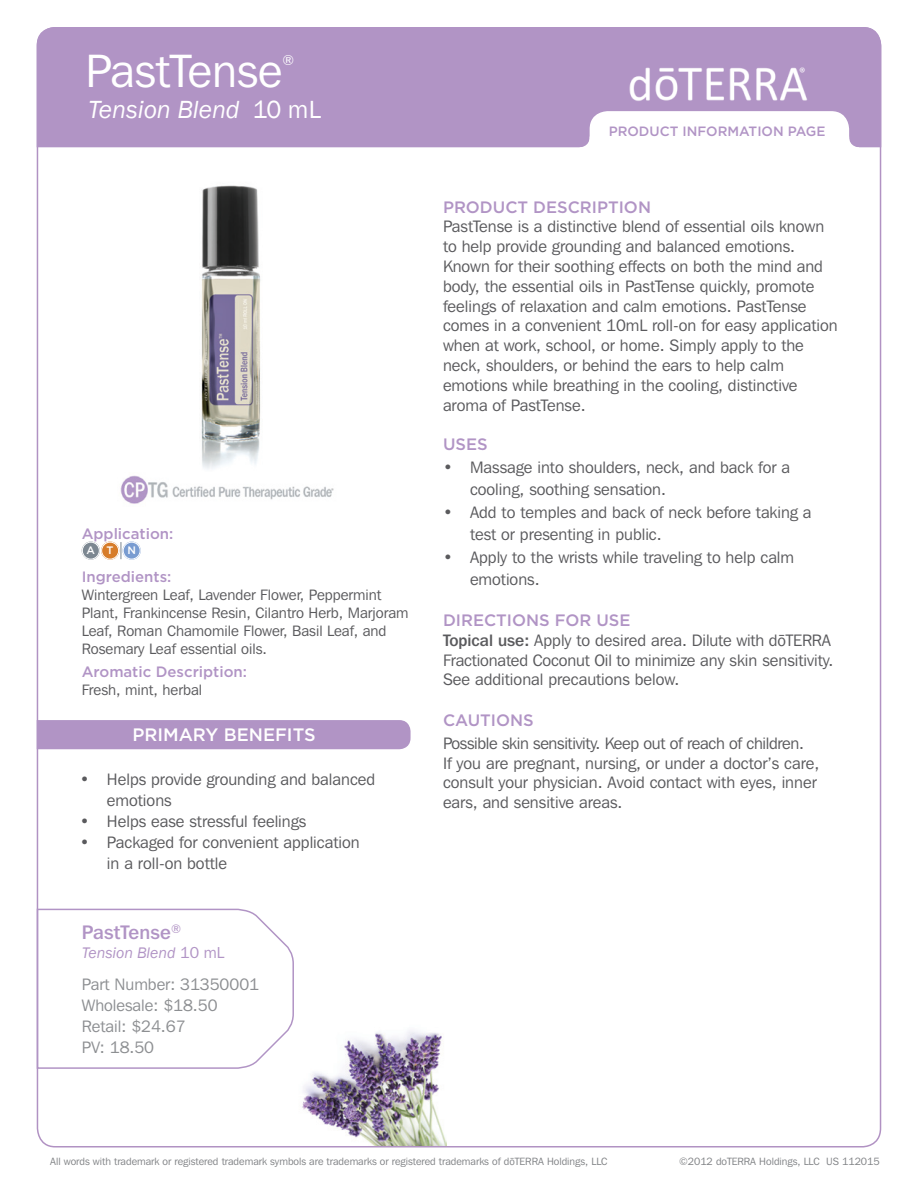
<style>
.page{position:relative;width:918px;height:1188px;background:#fff}
.page>*{position:absolute;margin:0;border:0;box-sizing:border-box;transform-origin:0 0}
.t1{font:46.5px "Franklin Gothic IT Cby BT";color:#fff}
.t2{font:italic 25.5px "Franklin Gothic";color:#fff}
.t3{font:500 19.5px "Franklin Gothic IT Cby BT";letter-spacing:.01em;color:#b194c5}
.t4{font:500 18px "Gotham";color:#fff}
.t5{font:16.5px/19.8px "Franklin Gothic IT Cby BT";color:#5a5a5d}
.t6{font:16.5px "Franklin Gothic IT Cby BT";color:#8d8f92}
.t7{font:500 16.5px "Gotham";color:#b194c5}
.t8{font:italic 15.75px "Franklin Gothic";color:#b194c5}
.t9{font:15px/18px "Franklin Gothic IT Cby BT";color:#5a5a5d}
.t10{font:500 15px "Gotham";color:#b194c5}
.t11{font:13.95px "Franklin Gothic IT Cby BT";color:#fff}
.t12{font:500 13.5px "Gotham";color:#b194c5}
.t13{font:500 10.8px "Gotham";color:#fff}
.t14{font:10.5px "Franklin Gothic IT Cby BT";color:#808285}
.s1{font-style:normal}
.s2{font-family:"Franklin Gothic IT Cby BT";font-style:normal}
.s3{font-weight:500}
.s4{font-family:"Franklin Gothic"}
</style>
<div class="page">
<img style="left:302px;top:1031px;width:144px;height:114px">
<img style="left:201px;top:185px;width:60px;height:284px">
<div style="left:37px;top:27px;width:844px;height:120px;background:#b194c5"></div>
<img style="left:618px;top:64px;width:201px;height:41px">
<svg style="left:36px;top:719px;width:375px;height:31px;background:#b69ac8"></svg>
<svg style="left:580px;top:111px;width:279px;height:37px"></svg>
<svg style="left:120px;top:542px;width:1px;height:17px"></svg>
<div style="left:82px;top:542px;width:18px;height:18px;background:#7c8791;border-radius:50%"></div>
<div style="left:82px;top:542px;width:17px;height:17px;border:1px solid #fff;border-radius:50%"></div>
<div style="left:101px;top:542px;width:18px;height:18px;background:#d77c29;border-radius:50%"></div>
<div style="left:101px;top:542px;width:18px;height:17px;border:1px solid #fff;border-radius:50%"></div>
<svg style="left:123px;top:542px;width:18px;height:18px"></svg>
<div style="left:123px;top:542px;width:17px;height:17px;border:1px solid #fff;border-radius:50%"></div>
<img style="left:120px;top:475px;width:214px;height:29px">
<svg style="left:36px;top:907px;width:258px;height:163px"></svg>
<p class="t1" style="left:85px;top:42px;width:199px">PastTense</p>
<p class="t11" style="left:283px;top:52px;width:13px">®</p>
<p class="t2" style="left:88px;top:94px;width:235px">Tension Blend <span class="s1">10 mL</span></p>
<p class="t10" style="left:82px;top:523px;width:93px">Application:</p>
<p class="t13" style="left:87px;top:543px;width:29px">A T</p>
<p class="t13" style="left:127px;top:543px;width:10px">N</p>
<p class="t10" style="left:82px;top:567px;width:91px">Ingredients:</p>
<p class="t9" style="left:82px;top:586px;width:328px">Wintergreen Leaf, Lavender Flower, Peppermint Plant, Frankincense Resin, Cilantro Herb, Marjoram Leaf, Roman Chamomile Flower, Basil Leaf, and Rosemary Leaf essential oils.</p>
<p class="t10" style="left:82px;top:662px;width:167px">Aromatic Description:</p>
<p class="t9" style="left:82px;top:680px;width:122px">Fresh, mint, herbal</p>
<p class="t4" style="left:132px;top:723px;width:185px">PRIMARY BENEFITS</p>
<p class="t5" style="left:107px;top:769px;width:270px;line-height:21px;text-indent:-27px">• Helps provide grounding and balanced emotions</p>
<p class="t5" style="left:80px;top:811px;width:228px">• Helps ease stressful feelings</p>
<p class="t5" style="left:107px;top:832px;width:254px;line-height:21px;text-indent:-27px">• Packaged for convenient application in a roll-on bottle</p>
<p class="t3" style="left:82px;top:920px;width:101px">PastTense<sup>®</sup></p>
<p class="t8" style="left:82px;top:943px;width:144px">Tension Blend <span class="s2">10 mL</span></p>
<p class="t6" style="left:82px;top:974px;width:179px">Part Number: 31350001</p>
<p class="t6" style="left:82px;top:995px;width:137px">Wholesale: $18.50</p>
<p class="t6" style="left:82px;top:1016px;width:105px">Retail: $24.67</p>
<p class="t6" style="left:82px;top:1037px;width:74px">PV: 18.50</p>
<p class="t12" style="left:609px;top:123px;width:218px">PRODUCT INFORMATION PAGE</p>
<p class="t7" style="left:443px;top:196px;width:210px">PRODUCT DESCRIPTION</p>
<p class="t5" style="left:443px;top:217px;width:396px">PastTense is a distinctive blend of essential oils known to help provide grounding and balanced emotions.<br>Known for their soothing effects on both the mind and body, the essential oils in PastTense quickly, promote feelings of relaxation and calm emotions. PastTense comes in a convenient 10mL roll-on for easy application when at work, school, or home. Simply apply to the neck, shoulders, or behind the ears to help calm emotions while breathing in the cooling, distinctive aroma of PastTense.</p>
<p class="t7" style="left:443px;top:434px;width:46px">USES</p>
<p class="t5" style="left:470px;top:456px;width:322px;line-height:22.5px;text-indent:-27px">• Massage into shoulders, neck, and back for a cooling, soothing sensation.</p>
<p class="t5" style="left:470px;top:501px;width:343px;line-height:22.5px;text-indent:-27px">• Add to temples and back of neck before taking a test or presenting in public.</p>
<p class="t5" style="left:470px;top:546px;width:326px;line-height:22.5px;text-indent:-27px">• Apply to the wrists while traveling to help calm emotions.</p>
<p class="t7" style="left:443px;top:609px;width:189px">DIRECTIONS FOR USE</p>
<p class="t5" style="left:443px;top:630px;width:392px"><span class="s3">Topical use:</span> Apply to desired area. Dilute with d<span class="s4">ō</span>TERRA<br>Fractionated Coconut Oil to minimize any skin sensitivity.<br>See additional precautions below.</p>
<p class="t7" style="left:443px;top:710px;width:92px">CAUTIONS</p>
<p class="t5" style="left:443px;top:733px;width:378px">Possible skin sensitivity. Keep out of reach of children.<br>If you are pregnant, nursing, or under a doctor’s care, consult your physician. Avoid contact with eyes, inner ears, and sensitive areas.</p>
<p class="t14" style="left:50px;top:1154px;width:559px">All words with trademark or registered trademark symbols are trademarks or registered trademarks of d<span class="s4">ō</span>TERRA Holdings, LLC</p>
<p class="t14" style="left:679px;top:1155px;width:202px">©2012 doTERRA Holdings, LLC US 112015</p>
</div>
